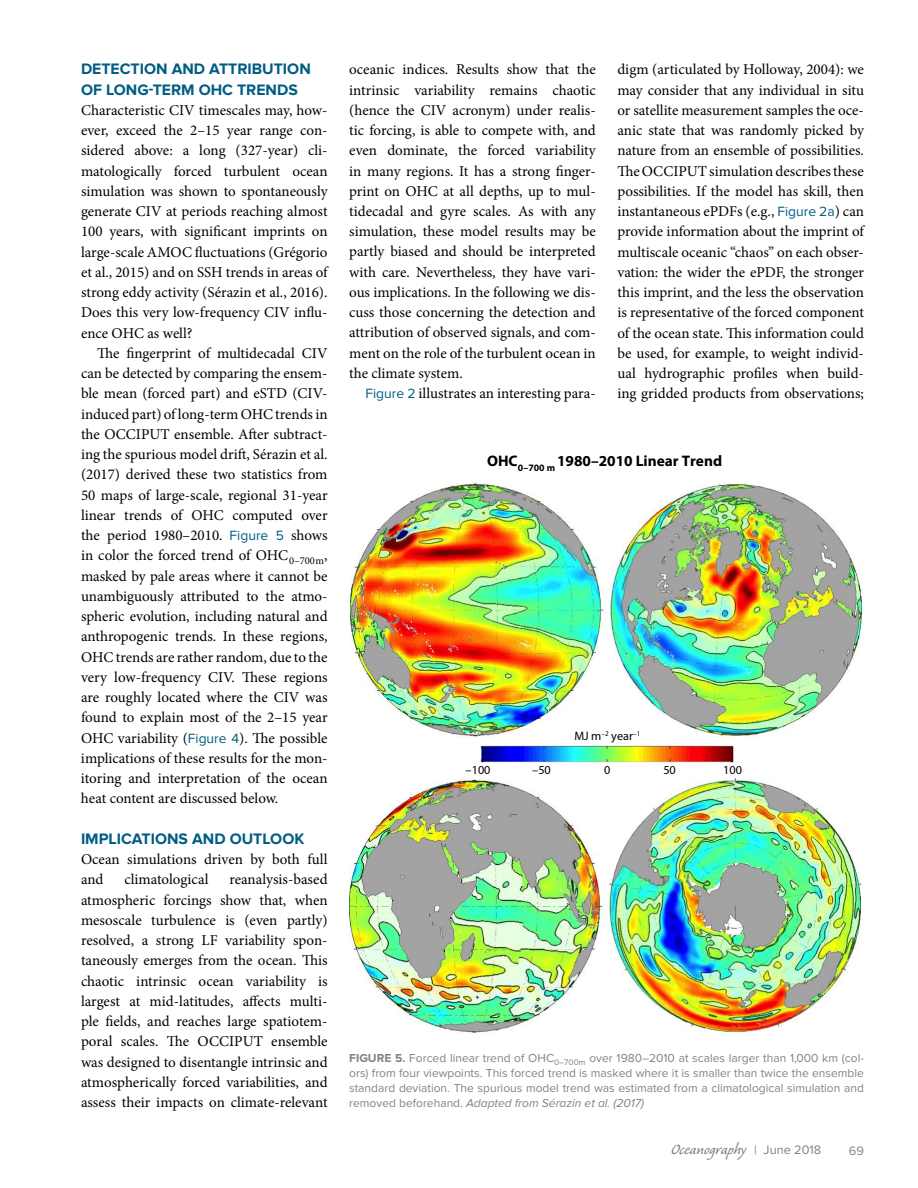
<style>
.page{position:relative;width:918px;height:1188px;background:#fff}
.page>*{position:absolute;margin:0;border:0;box-sizing:border-box;transform-origin:0 0}
.t1{font:18.75px "Caliban Std";color:#808285}
.t2{font:700 15.75px/20.2px "Proxima Nova";color:#005c83}
.t3{font:700 15.3px "Myriad Pro";color:#000}
.t4{font:15px/20.2px "Minion Pro";color:#000;text-align:justify}
.t5{font:12.75px "Proxima Nova";color:#808285}
.t6{font:12.3px "Myriad Pro";color:#000}
.t7{font:12px/15px "Proxima Nova";color:#808285;text-align:justify}
.s1{font-family:"Proxima Nova";font-size:13.8px;color:#005c83}
.s2{font-weight:700}
.s3{font-style:italic}
.s4{font-family:"Proxima Nova";font-size:12.75px}
</style>
<div class="page">
<img style="left:349px;top:778px;width:513px;height:255px">
<img style="left:350px;top:482px;width:513px;height:256px">
<img style="left:480px;top:745px;width:253px;height:18px">
<p class="t2" style="left:81px;top:59px;width:231px">DETECTION AND ATTRIBUTION<br>OF LONG-TERM OHC TRENDS</p>
<p class="t4" style="left:81px;top:100px;width:248px">Characteristic CIV timescales may, how&shy;ever, exceed the 2–15 year range con&shy;sidered above: a long (327-year) cli&shy;matologically forced turbulent ocean simulation was shown to spontaneously generate CIV at periods reaching almost 100 years, with significant imprints on large-scale AMOC fluctuations (Grégorio et al., 2015) and on SSH trends in areas of strong eddy activity (Sérazin et al., 2016).<br>Does this very low-frequency CIV influ&shy;ence OHC as well?</p>
<p class="t4" style="left:81px;top:343px;width:248px;text-indent:16px">The fingerprint of multidecadal CIV can be detected by comparing the ensem&shy;ble mean (forced part) and eSTD (CIV&shy;induced part) of long-term OHC trends in the OCCIPUT ensemble. After subtract&shy;ing the spurious model drift, Sérazin et al. (2017) derived these two statistics from 50 maps of large-scale, regional 31-year linear trends of OHC computed over the period 1980–2010. <span class="s1">Figure 5</span> shows in color the forced trend of OHC<sub>0–700m</sub>, masked by pale areas where it cannot be unambiguously attributed to the atmo&shy;spheric evolution, including natural and anthropogenic trends. In these regions, OHC trends are rather random, due to the very low-frequency CIV. These regions are roughly located where the CIV was found to explain most of the 2–15 year OHC variability (<span class="s1">Figure 4</span>). The possible implications of these results for the mon&shy;itoring and interpretation of the ocean heat content are discussed below.</p>
<p class="t2" style="left:81px;top:829px;width:225px">IMPLICATIONS AND OUTLOOK</p>
<p class="t4" style="left:81px;top:849px;width:248px">Ocean simulations driven by both full and</p>
<p class="t4" style="left:81px;top:869px;width:248px;text-indent:148px">reanalysis-based atmospheric forcings show that, when mesoscale turbulence is (even partly) resolved, a strong LF variability spon&shy;taneously emerges from the ocean. This chaotic intrinsic ocean variability is largest at mid-latitudes, affects multi&shy;ple fields, and reaches large spatiotem&shy;poral scales. The OCCIPUT ensemble was designed to disentangle intrinsic and atmospherically forced variabilities, and assess their impacts on climate-relevant</p>
<p class="t4" style="left:124px;top:869px;width:86px">climatological</p>
<p class="t4" style="left:349px;top:59px;width:248px">oceanic indices. Results show that the intrinsic variability remains chaotic (hence the CIV acronym) under realis&shy;tic forcing, is able to compete with, and even dominate, the forced variability in many regions. It has a strong finger&shy;print on OHC at all depths, up to mul&shy;tidecadal and gyre scales. As with any simulation, these model results may be partly biased and should be interpreted with care. Nevertheless, they have vari&shy;ous implications. In the following we dis&shy;cuss those concerning the detection and attribution of observed signals, and com&shy;ment on the role of the turbulent ocean in the climate system.</p>
<p class="t4" style="left:365px;top:383px;width:232px"><span class="s1">Figure 2</span> illustrates an interesting para-</p>
<p class="t4" style="left:617px;top:59px;width:248px">digm (articulated by Holloway, 2004): we may consider that any individual in situ or satellite measurement samples the oce&shy;anic state that was randomly picked by nature from an ensemble of possibilities.<br>The OCCIPUT simulation describes these possibilities. If the model has skill, then instantaneous ePDFs (e.g., <span class="s1">Figure 2a</span>) can provide information about the imprint of multiscale oceanic “chaos” on each obser&shy;vation: the wider the ePDF, the stronger this imprint, and the less the observation is representative of the forced component of the ocean state. This information could be used, for example, to weight individ&shy;ual hydrographic profiles when build&shy;ing gridded products from observations;</p>
<p class="t3" style="left:487px;top:451px;width:237px">OHC<sub>0–700</sub> <sub>m</sub> 1980–2010 Linear Trend</p>
<p class="t6" style="left:574px;top:729px;width:67px">MJ m<sup>–2</sup> year<sup>–1</sup></p>
<p class="t6" style="left:466px;top:762px;width:26px">–100</p>
<p class="t6" style="left:532px;top:762px;width:20px">–50</p>
<p class="t6" style="left:604px;top:762px;width:8px">0</p>
<p class="t6" style="left:663px;top:762px;width:14px">50</p>
<p class="t6" style="left:723px;top:762px;width:20px">100</p>
<p class="t7" style="left:349px;top:1051px;width:516px"><span class="s2">FIGURE 5.</span> Forced linear trend of OHC<sub>0–700m</sub> over 1980–2010 at scales larger than 1,000 km (col&shy;ors) from four viewpoints. This forced trend is masked where it is smaller than twice the ensemble standard deviation. The spurious model trend was estimated from a climatological simulation and removed beforehand. <span class="s3">Adapted from Sérazin et al. (2017)</span></p>
<p class="t1" style="left:671px;top:1140px;width:152px">Oceanography <span class="s4">| June 2018</span></p>
<p class="t5" style="left:849px;top:1143px;width:17px">69</p>
</div>
